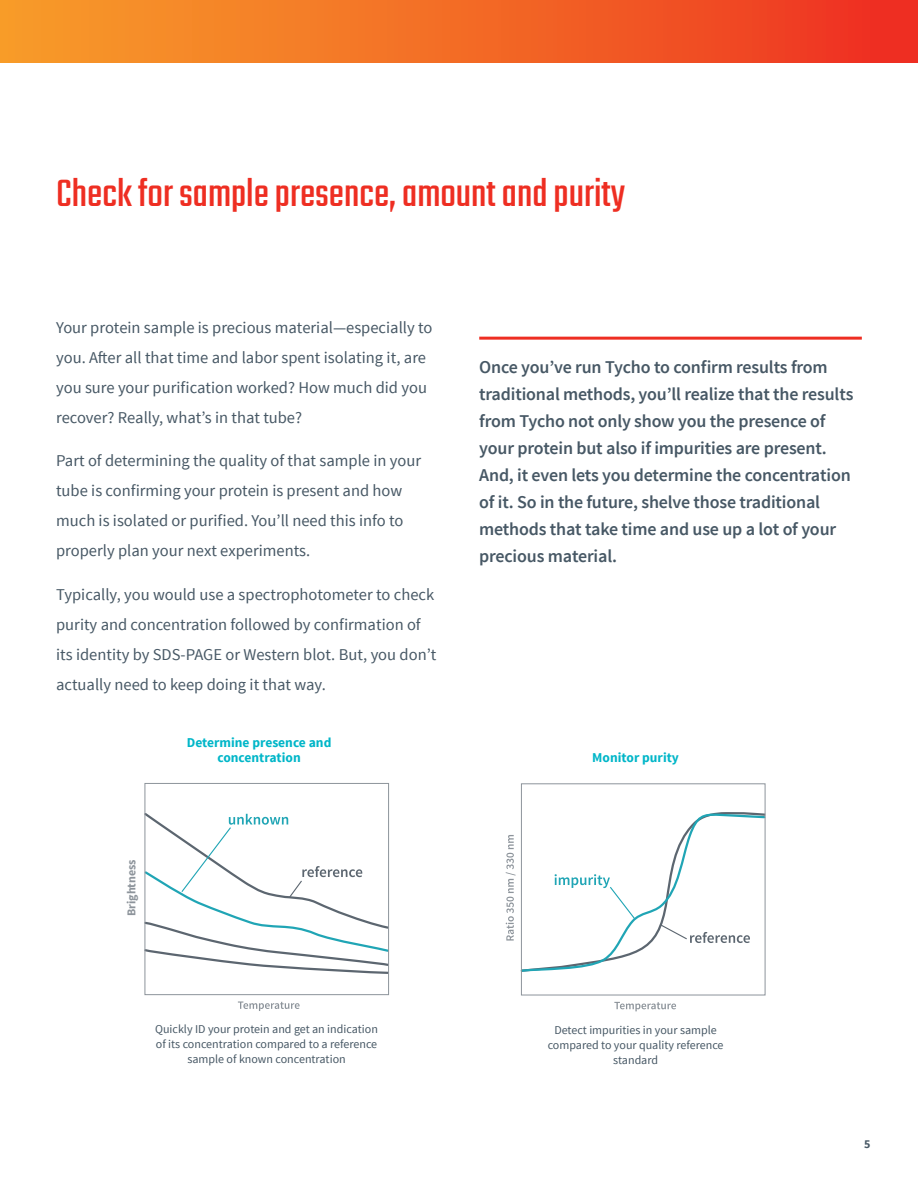
<style>
.page{position:relative;width:918px;height:1188px;background:#fff}
.page>*{position:absolute;margin:0;border:0;box-sizing:border-box;transform-origin:0 0}
._1__Header{font:42px "Teko";color:#ee2e22}
._3__Text{font:600 18px/27px "Source Sans Pro";letter-spacing:-.01em;color:#475865}
._3__Text-2{font:16.5px/30px "Source Sans Pro";color:#475865}
._3__Text-3{font:700 13.5px/15px "Source Sans Pro";color:#00b6c8;text-align:center}
._3__Text-4{font:12px/15px "Source Sans Pro";color:#475865;text-align:center}
._3__Text-5{font:700 12px "Source Sans Pro";color:#8d949b}
.t1{font:700 12px "Source Sans Pro";color:#475865}
</style>
<div class="page">
<div style="left:0;top:0;width:918px;height:63px;background:linear-gradient(to right,#f8a12a,#ee3122)"></div>
<hr style="left:479px;top:337px;width:383px;height:3px;background:#ee2e22">
<div style="left:144px;top:783px;width:245px;height:212px;border:1px solid #8d949b"></div>
<svg style="left:238px;top:1001px;width:62px;height:10px"></svg>
<div style="left:521px;top:783px;width:245px;height:212px;border:1px solid #8d949b"></div>
<svg style="left:614px;top:1002px;width:62px;height:9px"></svg>
<svg style="left:506px;top:811px;width:260px;height:162px"></svg>
<svg style="left:144px;top:811px;width:245px;height:164px"></svg>
<p class="_1__Header" style="left:56px;top:170px;width:570px">Check for sample presence, amount and purity</p>
<p class="_3__Text-2" style="left:56px;top:313px;width:378px">Your protein sample is precious material—especially to you. After all that time and labor spent isolating it, are you sure your purification worked? How much did you recover? Really, what’s in that tube?</p>
<p class="_3__Text-2" style="left:56px;top:446px;width:366px">Part of determining the quality of that sample in your tube is confirming your protein is present and how much is isolated or purified. You’ll need this info to properly plan your next experiments.</p>
<p class="_3__Text-2" style="left:56px;top:580px;width:382px">Typically, you would use a spectrophotometer to check purity and concentration followed by confirmation of its identity by SDS-PAGE or Western blot. But, you don’t actually need to keep doing it that way.</p>
<p class="_3__Text-5" style="left:124px;top:916px;width:58px;rotate:-90deg">Brightness</p>
<p class="_3__Text-3" style="left:187px;top:735px;width:146px">Determine presence and concentration</p>
<p class="_3__Text" style="left:479px;top:354px;width:376px">Once you’ve run Tycho to confirm results from traditional methods, you’ll realize that the results from Tycho not only show you the presence of your protein but also if impurities are present.<br>And, it even lets you determine the concentration of it. So in the future, shelve those traditional methods that take time and use up a lot of your precious material.</p>
<p class="_3__Text-3" style="left:592px;top:750px;width:88px">Monitor purity</p>
<p class="_3__Text-4" style="left:155px;top:1022px;width:224px">Quickly ID your protein and get an indication of its concentration compared to a reference sample of known concentration</p>
<p class="_3__Text-4" style="left:548px;top:1022px;width:177px">Detect impurities in your sample compared to your quality reference standard</p>
<p class="t1" style="left:864px;top:1136px;width:8px">5</p>
</div>
